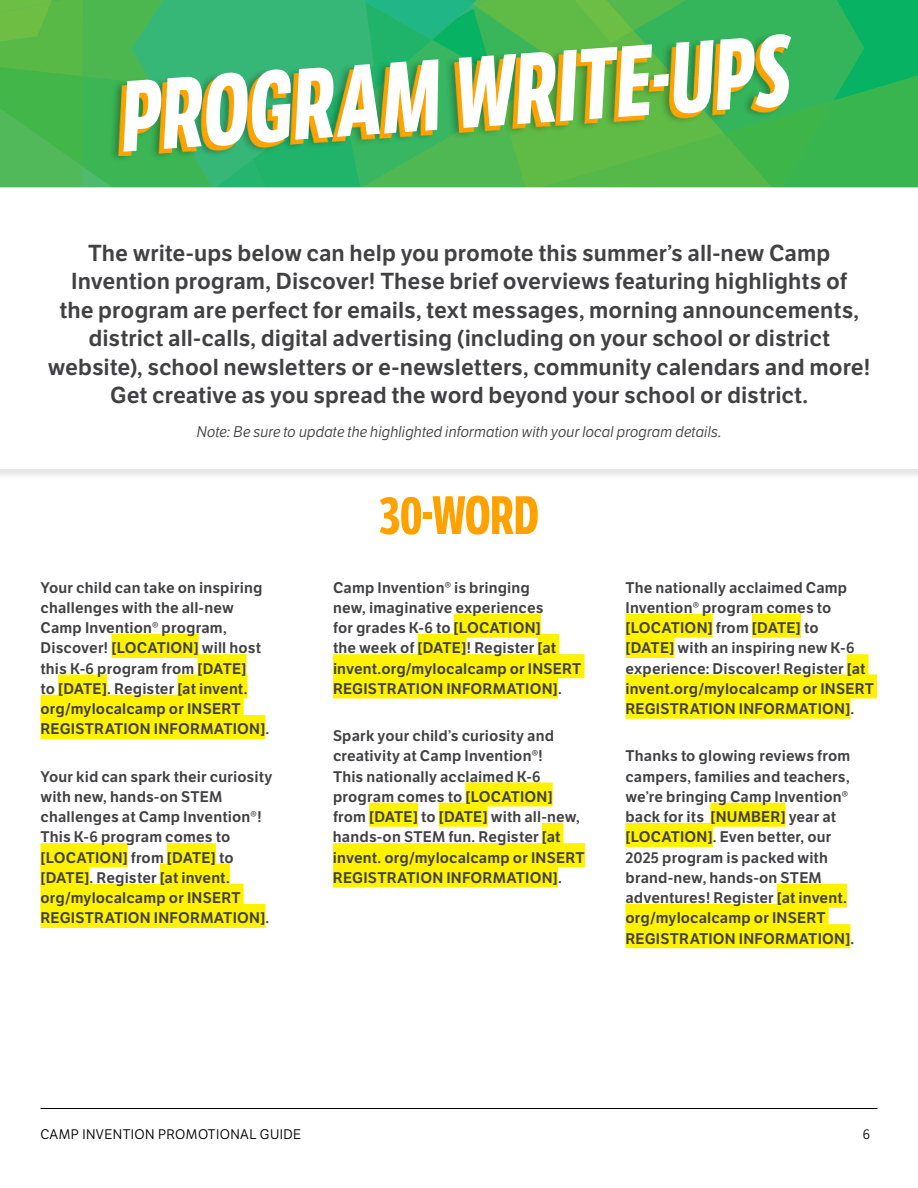
<style>
.page{position:relative;width:918px;height:1188px;background:#fff}
.page>*{position:absolute;margin:0;border:0;box-sizing:border-box;transform-origin:0 0}
.t1{font:700 97.5px "LFT Etica Compressed";color:#fff;scale:.95 1}
.t2{font:700 52.5px "LFT Etica Compressed";letter-spacing:-.01em;color:#ffa200}
.t3{font:22.5px/28.5px "LFT Etica SB";color:#414042;text-align:center}
.t4{font:15px/20.2px "LFT Etica SB";letter-spacing:.01em;color:#414042}
.t5{font:italic 15px "LFT Etica";letter-spacing:.005em;color:#414042}
.t6{font:13.5px "LFT Etica";letter-spacing:.03em;color:#000}
</style>
<div class="page">
<hr style="left:40px;top:1108px;width:838px;height:1px;background:#000">
<svg style="left:0;top:0;width:918px;height:187px;background:#3db657"></svg>
<div style="left:0;top:249px;width:918px;height:231px;background:#000;opacity:.1"></div>
<div style="left:0;top:248px;width:918px;height:221px;background:#fff"></div>
<div style="left:111px;top:634px;width:88px;height:24px;background:#fff200"></div>
<div style="left:198px;top:654px;width:49px;height:24px;background:#fff200"></div>
<div style="left:58px;top:674px;width:49px;height:24px;background:#fff200"></div>
<div style="left:177px;top:674px;width:71px;height:24px;background:#fff200"></div>
<div style="left:40px;top:695px;width:204px;height:24px;background:#fff200"></div>
<div style="left:40px;top:715px;width:226px;height:24px;background:#fff200"></div>
<div style="left:40px;top:843px;width:88px;height:24px;background:#fff200"></div>
<div style="left:167px;top:843px;width:49px;height:24px;background:#fff200"></div>
<div style="left:40px;top:863px;width:50px;height:24px;background:#fff200"></div>
<div style="left:160px;top:863px;width:70px;height:24px;background:#fff200"></div>
<div style="left:40px;top:884px;width:204px;height:24px;background:#fff200"></div>
<div style="left:40px;top:904px;width:226px;height:24px;background:#fff200"></div>
<div style="left:454px;top:614px;width:87px;height:24px;background:#fff200"></div>
<div style="left:417px;top:634px;width:49px;height:24px;background:#fff200"></div>
<div style="left:538px;top:634px;width:21px;height:24px;background:#fff200"></div>
<div style="left:333px;top:654px;width:252px;height:24px;background:#fff200"></div>
<div style="left:333px;top:674px;width:225px;height:24px;background:#fff200"></div>
<div style="left:465px;top:782px;width:88px;height:24px;background:#fff200"></div>
<div style="left:369px;top:803px;width:49px;height:24px;background:#fff200"></div>
<div style="left:439px;top:803px;width:49px;height:24px;background:#fff200"></div>
<div style="left:542px;top:823px;width:21px;height:24px;background:#fff200"></div>
<div style="left:333px;top:843px;width:252px;height:24px;background:#fff200"></div>
<div style="left:333px;top:863px;width:225px;height:24px;background:#fff200"></div>
<div style="left:626px;top:614px;width:87px;height:24px;background:#fff200"></div>
<div style="left:752px;top:614px;width:49px;height:24px;background:#fff200"></div>
<div style="left:626px;top:634px;width:48px;height:24px;background:#fff200"></div>
<div style="left:847px;top:654px;width:22px;height:24px;background:#fff200"></div>
<div style="left:626px;top:674px;width:251px;height:24px;background:#fff200"></div>
<div style="left:626px;top:695px;width:225px;height:24px;background:#fff200"></div>
<div style="left:710px;top:803px;width:76px;height:24px;background:#fff200"></div>
<div style="left:626px;top:823px;width:87px;height:24px;background:#fff200"></div>
<div style="left:777px;top:884px;width:70px;height:24px;background:#fff200"></div>
<div style="left:626px;top:904px;width:203px;height:24px;background:#fff200"></div>
<div style="left:626px;top:924px;width:225px;height:24px;background:#fff200"></div>
<div style="left:108px;top:32px;width:681px;height:132px;background:#000;opacity:.3"></div>
<svg style="left:119px;top:38px;width:668px;height:118px;background:#82aa39"></svg>
<h1 class="t1" style="left:114px;top:60px;width:708px;rotate:-4deg">PROGRAM WRITE-UPS</h1>
<p class="t3" style="left:48px;top:239px;width:825px">The write-ups below can help you promote this summer’s all-new Camp Invention program, Discover! These brief overviews featuring highlights of<br>the program are perfect for emails, text messages, morning announcements, district all-calls, digital advertising (including on your school or district website), school newsletters or e-newsletters, community calendars and more!<br>Get creative as you spread the word beyond your school or district.</p>
<p class="t5" style="left:197px;top:423px;width:527px">Note: Be sure to update the highlighted information with your local program details.</p>
<p class="t4" style="left:40px;top:577px;width:230px">Your child can take on inspiring challenges with the all-new<br>Camp Invention® program,<br>Discover! [LOCATION] will host this K-6 program from [DATE]<br>to [DATE]. Register [at invent. org/mylocalcamp or INSERT<br>REGISTRATION INFORMATION].</p>
<p class="t4" style="left:40px;top:766px;width:234px">Your kid can spark their curiosity with new, hands-on STEM challenges at Camp Invention®!<br>This K-6 program comes to [LOCATION] from [DATE] to [DATE]. Register [at invent. org/mylocalcamp or INSERT<br>REGISTRATION INFORMATION].</p>
<h2 class="t2" style="left:379px;top:484px;width:161px">30-WORD</h2>
<p class="t4" style="left:333px;top:577px;width:250px">Camp Invention® is bringing<br>new, imaginative experiences<br>for grades K-6 to [LOCATION]<br>the week of [DATE]! Register [at invent.org/mylocalcamp or INSERT<br>REGISTRATION INFORMATION].</p>
<p class="t4" style="left:333px;top:726px;width:253px">Spark your child’s curiosity and creativity at Camp Invention®!<br>This nationally acclaimed K-6 program comes to [LOCATION] from [DATE] to [DATE] with all-new, hands-on STEM fun. Register [at invent. org/mylocalcamp or INSERT<br>REGISTRATION INFORMATION].</p>
<p class="t4" style="left:625px;top:577px;width:250px">The nationally acclaimed Camp<br>Invention® program comes to [LOCATION] from [DATE] to<br>[DATE] with an inspiring new K-6 experience: Discover! Register [at invent.org/mylocalcamp or INSERT<br>REGISTRATION INFORMATION].</p>
<p class="t4" style="left:625px;top:746px;width:230px">Thanks to glowing reviews from campers, families and teachers, we’re bringing Camp Invention® back for its [NUMBER] year at [LOCATION]. Even better, our<br>2025 program is packed with brand-new, hands-on STEM adventures! Register [at invent. org/mylocalcamp or INSERT<br>REGISTRATION INFORMATION].</p>
<p class="t6" style="left:40px;top:1126px;width:262px">CAMP INVENTION PROMOTIONAL GUIDE</p>
<p class="t6" style="left:863px;top:1126px;width:9px">6</p>
</div>
